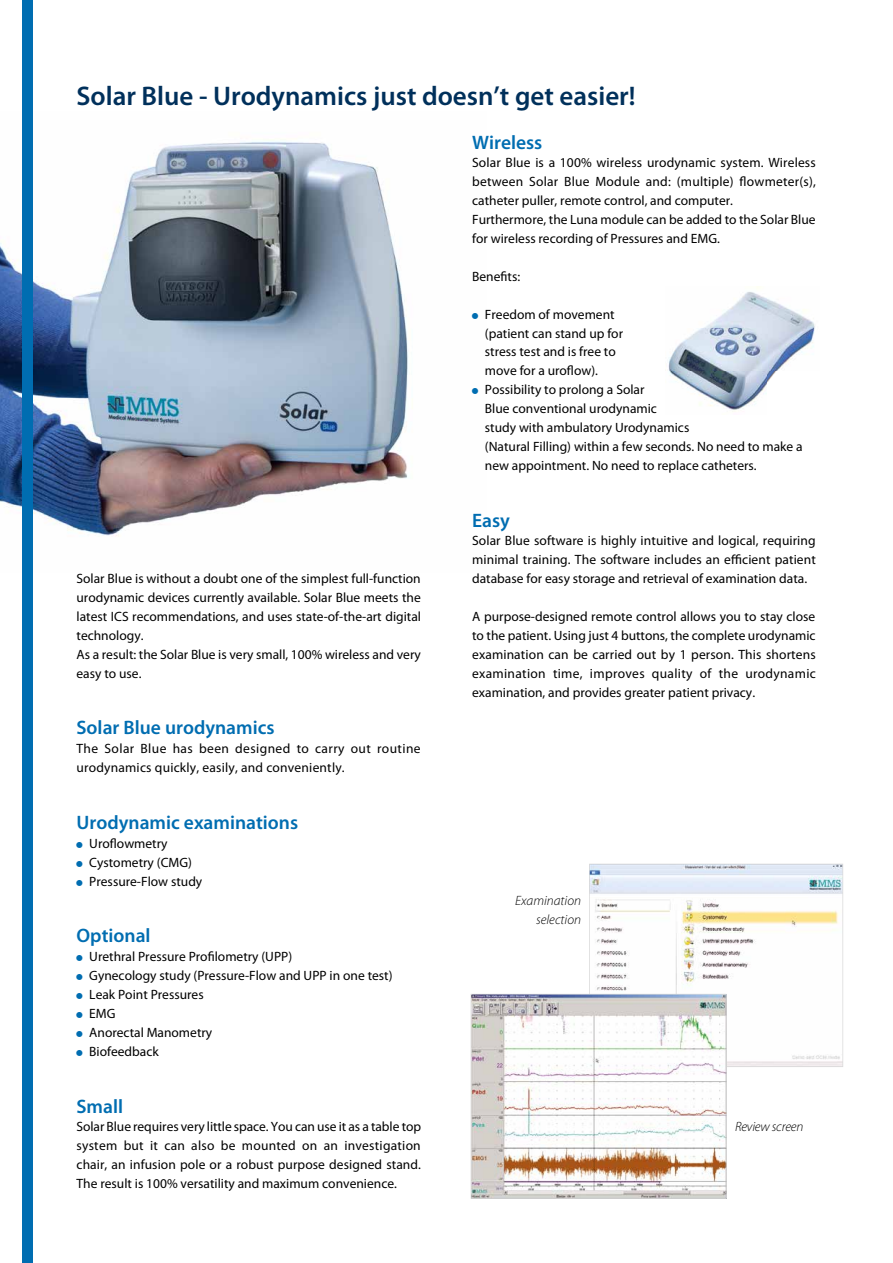
<style>
.page{position:relative;width:893px;height:1263px;background:#fff}
.page>*{position:absolute;margin:0;border:0;box-sizing:border-box;transform-origin:0 0}
.t1{font:600 27px "Myriad Pro";color:#00305b}
.t2{font:600 19.5px "Myriad Pro";color:#006db1}
.t3{font:13.5px/18.9px "Myriad Pro";color:#000}
.t4{font:13.5px/18.9px "Myriad Pro";letter-spacing:.02em;color:#000}
.t5{font:italic 300 13.5px/18.9px "Myriad Pro";color:#000;text-align:right}
</style>
<div class="page">
<svg style="left:589px;top:864px;width:254px;height:203px"></svg>
<img style="left:0;top:111px;width:409px;height:461px">
<div style="left:23px;top:0;width:10px;height:1263px;background:#006db1"></div>
<svg style="left:471px;top:994px;width:256px;height:205px"></svg>
<img style="left:668px;top:286px;width:147px;height:126px">
<h1 class="t1" style="left:77px;top:79px;width:561px">Solar Blue - Urodynamics just doesn’t get easier!</h1>
<p class="t3" style="left:77px;top:569px;width:346px">Solar Blue is without a doubt one of the simplest full-function urodynamic devices currently available. Solar Blue meets the latest ICS recommendations, and uses state-of-the-art digital technology.<br>As a result: the Solar Blue is very small, 100% wireless and very easy to use.</p>
<h2 class="t2" style="left:77px;top:715px;width:200px">Solar Blue urodynamics</h2>
<p class="t4" style="left:77px;top:739px;width:346px">The Solar Blue has been designed to carry out routine urodynamics quickly, easily, and conveniently.</p>
<h2 class="t2" style="left:77px;top:810px;width:223px">Urodynamic examinations</h2>
<p class="t3" style="left:89px;top:834px;width:115px">Uroflowmetry<br>Cystometry (CMG)<br>Pressure-Flow study</p>
<h2 class="t2" style="left:77px;top:923px;width:76px">Optional</h2>
<p class="t3" style="left:89px;top:947px;width:305px">Urethral Pressure Profilometry (UPP)<br>Gynecology study (Pressure-Flow and UPP in one test)<br>Leak Point Pressures<br>EMG<br>Anorectal Manometry<br>Biofeedback</p>
<h2 class="t2" style="left:77px;top:1093px;width:48px">Small</h2>
<p class="t3" style="left:77px;top:1117px;width:346px;text-align:justify">Solar Blue requires very little space. You can use it as a table top system but it can also be mounted on an investigation chair, an infusion pole or a robust purpose designed stand.<br>The result is 100% versatility and maximum convenience.</p>
<h2 class="t2" style="left:472px;top:130px;width:72px">Wireless</h2>
<p class="t3" style="left:472px;top:153px;width:345px">Solar Blue is a 100% wireless urodynamic system. Wireless between Solar Blue Module and: (multiple) flowmeter(s), catheter puller, remote control, and computer.<br>Furthermore, the Luna module can be added to the Solar Blue for wireless recording of Pressures and EMG.</p>
<p class="t3" style="left:472px;top:267px;width:50px">Benefits:</p>
<p class="t3" style="left:485px;top:304px;width:319px">Freedom of movement<br>(patient can stand up for<br>stress test and is free to<br>move for a uroflow).<br>Possibility to prolong a Solar<br>Blue conventional urodynamic<br>study with ambulatory Urodynamics<br>(Natural Filling) within a few seconds. No need to make a new appointment. No need to replace catheters.</p>
<h2 class="t2" style="left:472px;top:508px;width:39px">Easy</h2>
<p class="t3" style="left:472px;top:531px;width:345px;text-align:justify">Solar Blue software is highly intuitive and logical, requiring minimal training. The software includes an efficient patient database for easy storage and retrieval of examination data.</p>
<p class="t3" style="left:472px;top:607px;width:345px;text-align:justify">A purpose-designed remote control allows you to stay close to the patient. Using just 4 buttons, the complete urodynamic examination can be carried out by 1 person. This shortens examination time, improves quality of the urodynamic examination, and provides greater patient privacy.</p>
<p class="t5" style="left:515px;top:891px;width:67px">Examination selection</p>
<p class="t5" style="left:735px;top:1118px;width:70px">Review screen</p>
</div>
